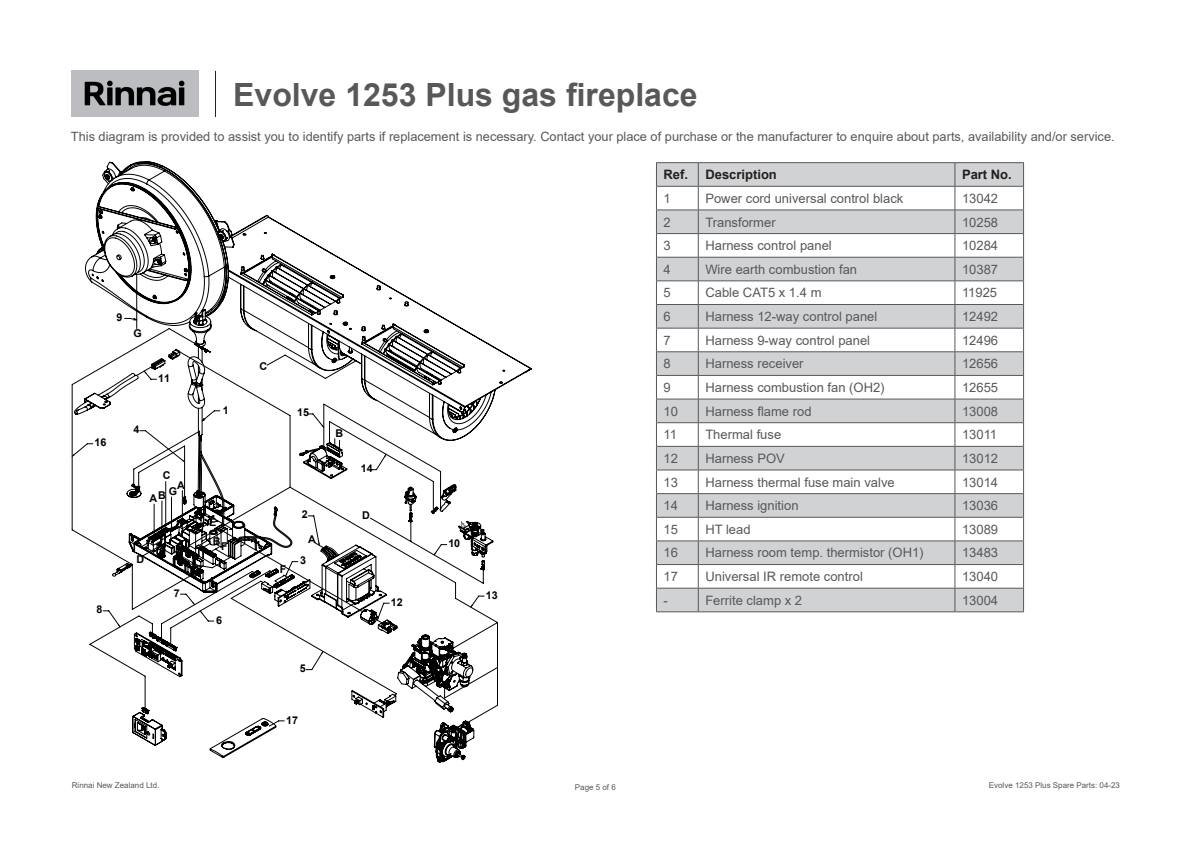
<style>
.page{position:relative;width:1191px;height:842px;background:#fff}
.page>*{position:absolute;margin:0;border:0;box-sizing:border-box;transform-origin:0 0}
.t1{font:700 32px "Arial";color:#57585a}
.t2{font:13px "Arial";color:#57585a}
.t3{font:700 13px "Arial";color:#231f20}
.t4{font:12.8px "Arial";color:#57585a}
.t5{font:700 10.7px "Arial";color:#000}
.t6{font:8px "Arial";color:#57585a}
</style>
<div class="page">
<div style="left:71px;top:70px;width:127px;height:47px;background:#bcbdc0"></div>
<img style="left:84px;top:80px;width:101px;height:26px">
<hr style="left:215px;top:71px;width:1px;height:46px;background:#231f20">
<svg style="left:657px;top:163px;width:366px;height:449px;fill:#d1d2d4"></svg>
<hr style="left:656px;top:162px;width:42px;height:1px;background:#57585a">
<hr style="left:698px;top:162px;width:257px;height:1px;background:#57585a">
<hr style="left:955px;top:162px;width:68px;height:1px;background:#57585a">
<hr style="left:656px;top:186px;width:42px;height:1px;background:#57585a">
<hr style="left:698px;top:186px;width:257px;height:1px;background:#57585a">
<hr style="left:955px;top:186px;width:68px;height:1px;background:#57585a">
<hr style="left:656px;top:210px;width:42px;height:1px;background:#57585a">
<hr style="left:698px;top:210px;width:257px;height:1px;background:#57585a">
<hr style="left:955px;top:210px;width:68px;height:1px;background:#57585a">
<hr style="left:656px;top:233px;width:42px;height:1px;background:#57585a">
<hr style="left:698px;top:233px;width:257px;height:1px;background:#57585a">
<hr style="left:955px;top:233px;width:68px;height:1px;background:#57585a">
<hr style="left:656px;top:257px;width:42px;height:1px;background:#57585a">
<hr style="left:698px;top:257px;width:257px;height:1px;background:#57585a">
<hr style="left:955px;top:257px;width:68px;height:1px;background:#57585a">
<hr style="left:656px;top:281px;width:42px;height:1px;background:#57585a">
<hr style="left:698px;top:281px;width:257px;height:1px;background:#57585a">
<hr style="left:955px;top:281px;width:68px;height:1px;background:#57585a">
<hr style="left:656px;top:304px;width:42px;height:1px;background:#57585a">
<hr style="left:698px;top:304px;width:257px;height:1px;background:#57585a">
<hr style="left:955px;top:304px;width:68px;height:1px;background:#57585a">
<hr style="left:656px;top:328px;width:42px;height:1px;background:#57585a">
<hr style="left:698px;top:328px;width:257px;height:1px;background:#57585a">
<hr style="left:955px;top:328px;width:68px;height:1px;background:#57585a">
<hr style="left:656px;top:351px;width:42px;height:1px;background:#57585a">
<hr style="left:698px;top:351px;width:257px;height:1px;background:#57585a">
<hr style="left:955px;top:351px;width:68px;height:1px;background:#57585a">
<hr style="left:656px;top:375px;width:42px;height:1px;background:#57585a">
<hr style="left:698px;top:375px;width:257px;height:1px;background:#57585a">
<hr style="left:955px;top:375px;width:68px;height:1px;background:#57585a">
<hr style="left:656px;top:399px;width:42px;height:1px;background:#57585a">
<hr style="left:698px;top:399px;width:257px;height:1px;background:#57585a">
<hr style="left:955px;top:399px;width:68px;height:1px;background:#57585a">
<hr style="left:656px;top:422px;width:42px;height:1px;background:#57585a">
<hr style="left:698px;top:422px;width:257px;height:1px;background:#57585a">
<hr style="left:955px;top:422px;width:68px;height:1px;background:#57585a">
<hr style="left:656px;top:446px;width:42px;height:1px;background:#57585a">
<hr style="left:698px;top:446px;width:257px;height:1px;background:#57585a">
<hr style="left:955px;top:446px;width:68px;height:1px;background:#57585a">
<hr style="left:656px;top:470px;width:42px;height:1px;background:#57585a">
<hr style="left:698px;top:470px;width:257px;height:1px;background:#57585a">
<hr style="left:955px;top:470px;width:68px;height:1px;background:#57585a">
<hr style="left:656px;top:493px;width:42px;height:1px;background:#57585a">
<hr style="left:698px;top:493px;width:257px;height:1px;background:#57585a">
<hr style="left:955px;top:493px;width:68px;height:1px;background:#57585a">
<hr style="left:656px;top:517px;width:42px;height:1px;background:#57585a">
<hr style="left:698px;top:517px;width:257px;height:1px;background:#57585a">
<hr style="left:955px;top:517px;width:68px;height:1px;background:#57585a">
<hr style="left:656px;top:541px;width:42px;height:1px;background:#57585a">
<hr style="left:698px;top:541px;width:257px;height:1px;background:#57585a">
<hr style="left:955px;top:541px;width:68px;height:1px;background:#57585a">
<hr style="left:656px;top:564px;width:42px;height:1px;background:#57585a">
<hr style="left:698px;top:564px;width:257px;height:1px;background:#57585a">
<hr style="left:955px;top:564px;width:68px;height:1px;background:#57585a">
<hr style="left:656px;top:588px;width:42px;height:1px;background:#57585a">
<svg style="left:656px;top:163px;width:1px;height:449px"></svg>
<hr style="left:698px;top:588px;width:257px;height:1px;background:#57585a">
<svg style="left:698px;top:163px;width:1px;height:449px"></svg>
<hr style="left:955px;top:588px;width:68px;height:1px;background:#57585a">
<svg style="left:954px;top:163px;width:1px;height:449px"></svg>
<svg style="left:1023px;top:163px;width:1px;height:449px"></svg>
<hr style="left:656px;top:612px;width:42px;height:1px;background:#57585a">
<hr style="left:698px;top:612px;width:257px;height:1px;background:#57585a">
<hr style="left:955px;top:612px;width:68px;height:1px;background:#57585a">
<svg style="left:74px;top:161px;width:458px;height:602px"></svg>
<h1 class="t1" style="left:233px;top:72px;width:466px">Evolve 1253 Plus gas fireplace</h1>
<p class="t4" style="left:71px;top:127px;width:1045px">This diagram is provided to assist you to identify parts if replacement is necessary. Contact your place of purchase or the manufacturer to enquire about parts, availability and/or service.</p>
<p class="t3" style="left:663px;top:165px;width:26px">Ref.</p>
<p class="t3" style="left:705px;top:165px;width:73px">Description</p>
<p class="t3" style="left:962px;top:165px;width:51px">Part No.</p>
<p class="t2" style="left:663px;top:189px;width:9px">1</p>
<p class="t2" style="left:705px;top:189px;width:199px">Power cord universal control black</p>
<p class="t2" style="left:962px;top:189px;width:38px">13042</p>
<p class="t2" style="left:663px;top:213px;width:9px">2</p>
<p class="t2" style="left:705px;top:213px;width:72px">Transformer</p>
<p class="t2" style="left:962px;top:213px;width:38px">10258</p>
<p class="t2" style="left:663px;top:237px;width:9px">3</p>
<p class="t2" style="left:705px;top:237px;width:128px">Harness control panel</p>
<p class="t2" style="left:962px;top:237px;width:38px">10284</p>
<p class="t2" style="left:663px;top:260px;width:9px">4</p>
<p class="t2" style="left:705px;top:260px;width:153px">Wire earth combustion fan</p>
<p class="t2" style="left:962px;top:260px;width:38px">10387</p>
<p class="t2" style="left:663px;top:284px;width:9px">5</p>
<p class="t2" style="left:705px;top:284px;width:118px">Cable CAT5 x 1.4 m</p>
<p class="t2" style="left:962px;top:284px;width:37px">11925</p>
<p class="t2" style="left:663px;top:308px;width:9px">6</p>
<p class="t2" style="left:705px;top:308px;width:173px">Harness 12-way control panel</p>
<p class="t2" style="left:962px;top:308px;width:38px">12492</p>
<p class="t2" style="left:663px;top:331px;width:9px">7</p>
<p class="t2" style="left:705px;top:331px;width:166px">Harness 9-way control panel</p>
<p class="t2" style="left:962px;top:331px;width:38px">12496</p>
<p class="t2" style="left:663px;top:355px;width:9px">8</p>
<p class="t2" style="left:705px;top:355px;width:100px">Harness receiver</p>
<p class="t2" style="left:962px;top:355px;width:38px">12656</p>
<p class="t2" style="left:663px;top:378px;width:9px">9</p>
<p class="t2" style="left:705px;top:378px;width:181px">Harness combustion fan (OH2)</p>
<p class="t2" style="left:962px;top:378px;width:38px">12655</p>
<p class="t2" style="left:663px;top:402px;width:16px">10</p>
<p class="t2" style="left:705px;top:402px;width:108px">Harness flame rod</p>
<p class="t2" style="left:962px;top:402px;width:38px">13008</p>
<p class="t2" style="left:663px;top:426px;width:15px">11</p>
<p class="t2" style="left:705px;top:426px;width:77px">Thermal fuse</p>
<p class="t2" style="left:962px;top:426px;width:37px">13011</p>
<p class="t2" style="left:663px;top:449px;width:16px">12</p>
<p class="t2" style="left:705px;top:449px;width:81px">Harness POV</p>
<p class="t2" style="left:962px;top:449px;width:38px">13012</p>
<p class="t2" style="left:663px;top:473px;width:16px">13</p>
<p class="t2" style="left:705px;top:473px;width:191px">Harness thermal fuse main valve</p>
<p class="t2" style="left:962px;top:473px;width:38px">13014</p>
<p class="t2" style="left:663px;top:497px;width:16px">14</p>
<p class="t2" style="left:705px;top:497px;width:95px">Harness ignition</p>
<p class="t2" style="left:962px;top:497px;width:38px">13036</p>
<p class="t2" style="left:663px;top:520px;width:16px">15</p>
<p class="t2" style="left:705px;top:520px;width:47px">HT lead</p>
<p class="t2" style="left:962px;top:520px;width:38px">13089</p>
<p class="t2" style="left:663px;top:544px;width:16px">16</p>
<p class="t2" style="left:705px;top:544px;width:220px">Harness room temp. thermistor (OH1)</p>
<p class="t2" style="left:962px;top:544px;width:38px">13483</p>
<p class="t2" style="left:663px;top:568px;width:16px">17</p>
<p class="t2" style="left:705px;top:568px;width:159px">Universal IR remote control</p>
<p class="t2" style="left:962px;top:568px;width:38px">13040</p>
<p class="t2" style="left:663px;top:591px;width:6px">-</p>
<p class="t2" style="left:705px;top:591px;width:98px">Ferrite clamp x 2</p>
<p class="t2" style="left:962px;top:591px;width:38px">13004</p>
<p class="t5" style="left:116px;top:310px;width:7px">9</p>
<p class="t5" style="left:133px;top:326px;width:10px">G</p>
<p class="t5" style="left:260px;top:359px;width:9px">C</p>
<p class="t5" style="left:158px;top:370px;width:13px">11</p>
<p class="t5" style="left:223px;top:402px;width:7px">1</p>
<p class="t5" style="left:297px;top:405px;width:13px">15</p>
<p class="t5" style="left:133px;top:422px;width:7px">4</p>
<p class="t5" style="left:335px;top:426px;width:9px">B</p>
<p class="t5" style="left:95px;top:435px;width:13px">16</p>
<p class="t5" style="left:361px;top:461px;width:13px">14</p>
<p class="t5" style="left:163px;top:468px;width:9px">C</p>
<p class="t5" style="left:177px;top:478px;width:9px">A</p>
<p class="t5" style="left:169px;top:483px;width:10px">G</p>
<p class="t5" style="left:158px;top:487px;width:9px">B</p>
<p class="t5" style="left:149px;top:491px;width:9px">A</p>
<p class="t5" style="left:302px;top:507px;width:7px">2</p>
<p class="t5" style="left:362px;top:508px;width:9px">D</p>
<p class="t5" style="left:209px;top:515px;width:9px">E</p>
<p class="t5" style="left:308px;top:532px;width:9px">A</p>
<p class="t5" style="left:213px;top:534px;width:9px">B</p>
<p class="t5" style="left:448px;top:536px;width:13px">10</p>
<p class="t5" style="left:221px;top:538px;width:8px">F</p>
<p class="t5" style="left:137px;top:552px;width:9px">D</p>
<p class="t5" style="left:300px;top:553px;width:7px">3</p>
<p class="t5" style="left:280px;top:562px;width:8px">F</p>
<p class="t5" style="left:174px;top:585px;width:7px">7</p>
<p class="t5" style="left:486px;top:587px;width:13px">13</p>
<p class="t5" style="left:391px;top:594px;width:13px">12</p>
<p class="t5" style="left:97px;top:602px;width:7px">8</p>
<p class="t5" style="left:216px;top:612px;width:7px">6</p>
<p class="t5" style="left:300px;top:661px;width:7px">5</p>
<p class="t5" style="left:286px;top:713px;width:13px">17</p>
<p class="t6" style="left:72px;top:780px;width:89px">Rinnai New Zealand Ltd.</p>
<p class="t6" style="left:575px;top:781px;width:42px">Page 5 of 6</p>
<p class="t6" style="left:988px;top:780px;width:133px">Evolve 1253 Plus Spare Parts: 04-23</p>
</div>
